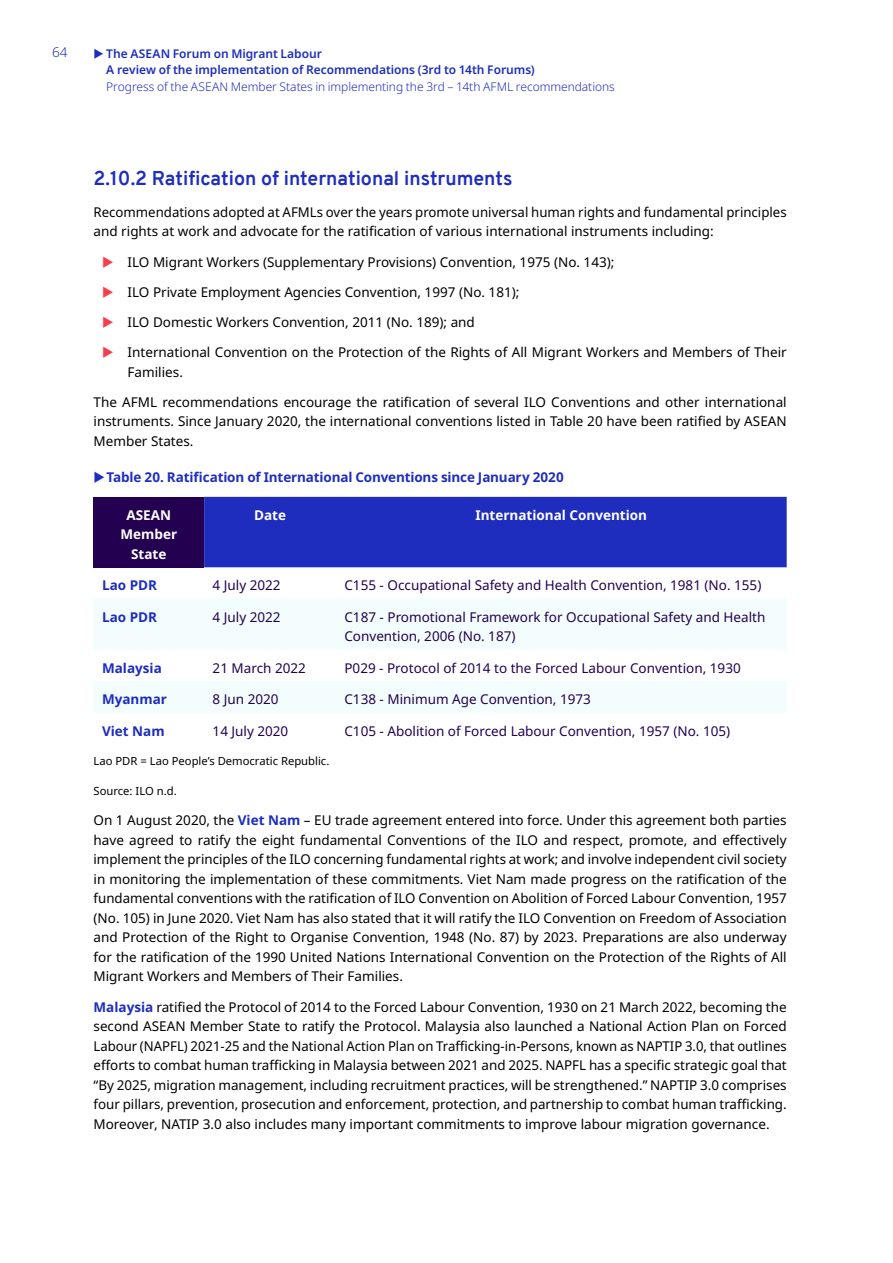
<style>
.page{position:relative;width:893px;height:1263px;background:#fff}
.page>*{position:absolute;margin:0;border:0;box-sizing:border-box;transform-origin:0 0}
.t1{font:700 19.5px "Overpass";color:#1e2dbe}
.t2{font:13.5px/19.5px "Noto Sans";color:#000;text-align:justify}
.t3{font:13.5px/19.5px "Noto Sans";color:#230050}
.t4{font:700 13.5px "Noto Sans";letter-spacing:-.01em;color:#1e2dbe}
.t5{font:700 13.5px/19.5px "Noto Sans";color:#fff;text-align:center}
.t6{font:300 13.5px "Noto Sans";color:#1e2dbe}
.t7{font:600 12px/16.5px "Noto Sans";letter-spacing:-.005em;color:#1e2dbe}
.t8{font:300 12px "Noto Sans";letter-spacing:-.005em;color:#1e2dbe}
.t9{font:11.25px "Noto Sans";color:#000}
.s1{font-weight:700;color:#1e2dbe}
</style>
<div class="page">
<div style="left:94px;top:497px;width:110px;height:70px;background:#230050"></div>
<div style="left:204px;top:497px;width:583px;height:70px;background:#1e2dbe"></div>
<svg style="left:94px;top:599px;width:692px;height:113px;fill:#f3fdfd"></svg>
<p class="t6" style="left:52px;top:43px;width:17px">64</p>
<p class="t7" style="left:106px;top:46px;width:430px">The ASEAN Forum on Migrant Labour<br>A review of the implementation of Recommendations (3rd to 14th Forums)</p>
<p class="t8" style="left:106px;top:78px;width:510px">Progress of the ASEAN Member States in implementing the 3rd – 14th AFML recommendations</p>
<h1 class="t1" style="left:94px;top:164px;width:420px">2.10.2 Ratification of international instruments</h1>
<p class="t2" style="left:94px;top:203px;width:695px">Recommendations adopted at AFMLs over the years promote universal human rights and fundamental principles and rights at work and advocate for the ratification of various international instruments including:</p>
<p class="t2" style="left:128px;top:252px;width:488px">ILO Migrant Workers (Supplementary Provisions) Convention, 1975 (No. 143);</p>
<p class="t2" style="left:128px;top:282px;width:393px">ILO Private Employment Agencies Convention, 1997 (No. 181);</p>
<p class="t2" style="left:128px;top:313px;width:349px">ILO Domestic Workers Convention, 2011 (No. 189); and</p>
<p class="t2" style="left:128px;top:343px;width:661px">International Convention on the Protection of the Rights of All Migrant Workers and Members of Their<br>Families.</p>
<p class="t2" style="left:94px;top:392px;width:695px">The AFML recommendations encourage the ratification of several ILO Conventions and other international instruments. Since January 2020, the international conventions listed in Table 20 have been ratified by ASEAN Member States.</p>
<p class="t4" style="left:106px;top:468px;width:459px">Table 20. Ratification of International Conventions since January 2020</p>
<p class="t5" style="left:121px;top:505px;width:58px">ASEAN<br>Member<br>State</p>
<p class="t5" style="left:254px;top:505px;width:33px">Date</p>
<p class="t5" style="left:475px;top:505px;width:173px">International Convention</p>
<p class="t4" style="left:102px;top:576px;width:57px">Lao PDR</p>
<p class="t3" style="left:213px;top:576px;width:70px">4 July 2022</p>
<p class="t3" style="left:344px;top:576px;width:418px">C155 - Occupational Safety and Health Convention, 1981 (No. 155)</p>
<p class="t4" style="left:102px;top:607px;width:57px">Lao PDR</p>
<p class="t3" style="left:213px;top:607px;width:70px">4 July 2022</p>
<p class="t3" style="left:344px;top:607px;width:423px">C187 - Promotional Framework for Occupational Safety and Health<br>Convention, 2006 (No. 187)</p>
<p class="t4" style="left:102px;top:658px;width:61px">Malaysia</p>
<p class="t3" style="left:213px;top:658px;width:95px">21 March 2022</p>
<p class="t3" style="left:344px;top:658px;width:398px">P029 - Protocol of 2014 to the Forced Labour Convention, 1930</p>
<p class="t4" style="left:102px;top:690px;width:66px">Myanmar</p>
<p class="t3" style="left:213px;top:690px;width:68px">8 Jun 2020</p>
<p class="t3" style="left:344px;top:690px;width:248px">C138 - Minimum Age Convention, 1973</p>
<p class="t4" style="left:102px;top:721px;width:64px">Viet Nam</p>
<p class="t3" style="left:213px;top:721px;width:77px">14 July 2020</p>
<p class="t3" style="left:344px;top:721px;width:387px">C105 - Abolition of Forced Labour Convention, 1957 (No. 105)</p>
<p class="t9" style="left:94px;top:753px;width:237px">Lao PDR = Lao People’s Democratic Republic.</p>
<p class="t9" style="left:94px;top:783px;width:85px">Source: ILO n.d.</p>
<p class="t2" style="left:94px;top:811px;width:695px">On 1 August 2020, the <span class="s1">Viet Nam</span> – EU trade agreement entered into force. Under this agreement both parties have agreed to ratify the eight fundamental Conventions of the ILO and respect, promote, and effectively implement the principles of the ILO concerning fundamental rights at work; and involve independent civil society in monitoring the implementation of these commitments. Viet Nam made progress on the ratification of the fundamental conventions with the ratification of ILO Convention on Abolition of Forced Labour Convention, 1957 (No. 105) in June 2020. Viet Nam has also stated that it will ratify the ILO Convention on Freedom of Association and Protection of the Right to Organise Convention, 1948 (No. 87) by 2023. Preparations are also underway for the ratification of the 1990 United Nations International Convention on the Protection of the Rights of All Migrant Workers and Members of Their Families.</p>
<p class="t2" style="left:94px;top:997px;width:695px"><span class="s1">Malaysia</span> ratified the Protocol of 2014 to the Forced Labour Convention, 1930 on 21 March 2022, becoming the second ASEAN Member State to ratify the Protocol. Malaysia also launched a National Action Plan on Forced Labour (NAPFL) 2021-25 and the National Action Plan on Trafficking-in-Persons, known as NAPTIP 3.0, that outlines efforts to combat human trafficking in Malaysia between 2021 and 2025. NAPFL has a specific strategic goal that “By 2025, migration management, including recruitment practices, will be strengthened.” NAPTIP 3.0 comprises four pillars, prevention, prosecution and enforcement, protection, and partnership to combat human trafficking.<br>Moreover, NATIP 3.0 also includes many important commitments to improve labour migration governance.</p>
</div>
